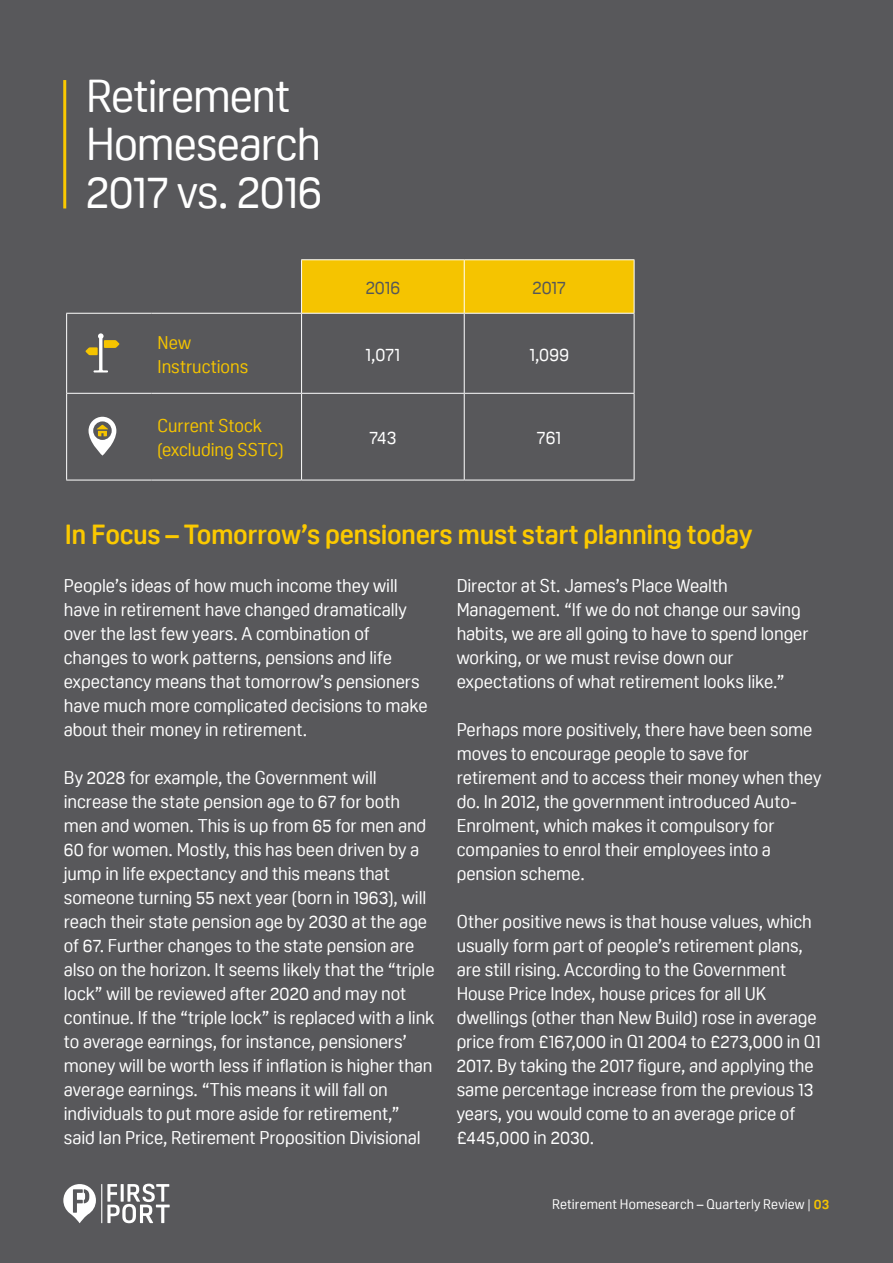
<style>
.page{position:relative;width:893px;height:1263px;background:#58585b}
.page>*{position:absolute;margin:0;border:0;box-sizing:border-box;transform-origin:0 0}
.t1{font:45px/48px "Oscine";letter-spacing:-.02em;color:#fff}
.t2{font:700 27px "Oscine";letter-spacing:-.015em;color:#fbc900}
.t3{font:18px/24px "Oscine";letter-spacing:-.005em;color:#fff}
.t4{font:18px/24px "Oscine";letter-spacing:-.005em;color:#f5c400}
.t5{font:18px "Oscine";letter-spacing:-.01em;color:#555759}
.t6{font:13.5px "Oscine";letter-spacing:.01em;color:#fff}
.s1{font-weight:700;color:#f5c400}
</style>
<div class="page">
<svg style="left:63px;top:1184px;width:107px;height:39px"></svg>
<div style="left:302px;top:260px;width:332px;height:53px;background:#f5c400"></div>
<hr style="left:66px;top:313px;width:86px;height:1px;background:#fff">
<hr style="left:66px;top:314px;width:1px;height:79px;background:#fff">
<hr style="left:152px;top:313px;width:150px;height:1px;background:#fff">
<hr style="left:301px;top:314px;width:1px;height:79px;background:#fff">
<hr style="left:464px;top:314px;width:1px;height:79px;background:#fff">
<hr style="left:634px;top:314px;width:1px;height:79px;background:#fff">
<hr style="left:66px;top:393px;width:86px;height:1px;background:#fff">
<hr style="left:66px;top:394px;width:1px;height:86px;background:#fff">
<hr style="left:152px;top:393px;width:150px;height:1px;background:#fff">
<hr style="left:302px;top:393px;width:162px;height:1px;background:#fff">
<hr style="left:301px;top:394px;width:1px;height:86px;background:#fff">
<hr style="left:464px;top:393px;width:170px;height:1px;background:#fff">
<hr style="left:464px;top:394px;width:1px;height:86px;background:#fff">
<hr style="left:634px;top:394px;width:1px;height:86px;background:#fff">
<hr style="left:66px;top:480px;width:86px;height:1px;background:#fff">
<hr style="left:152px;top:480px;width:150px;height:1px;background:#fff">
<hr style="left:302px;top:480px;width:162px;height:1px;background:#fff">
<hr style="left:464px;top:480px;width:170px;height:1px;background:#fff">
<hr style="left:301px;top:259px;width:163px;height:1px;background:#fff">
<hr style="left:301px;top:260px;width:1px;height:53px;background:#fff">
<hr style="left:464px;top:259px;width:170px;height:1px;background:#fff">
<hr style="left:464px;top:260px;width:1px;height:53px;background:#fff">
<hr style="left:634px;top:260px;width:1px;height:53px;background:#fff">
<hr style="left:302px;top:313px;width:162px;height:1px;background:#fff">
<hr style="left:464px;top:313px;width:170px;height:1px;background:#fff">
<hr style="left:63px;top:80px;width:3px;height:128px;background:#fbc900">
<svg style="left:89px;top:417px;width:27px;height:39px"></svg>
<svg style="left:85px;top:333px;width:34px;height:39px"></svg>
<h1 class="t1" style="left:86px;top:72px;width:237px">Retirement<br>Homesearch<br>2017 vs. 2016</h1>
<p class="t4" style="left:158px;top:330px;width:92px">New<br>Instructions</p>
<p class="t4" style="left:158px;top:414px;width:128px">Current Stock (excluding SSTC)</p>
<p class="t5" style="left:366px;top:278px;width:36px">2016</p>
<p class="t5" style="left:532px;top:278px;width:35px">2017</p>
<p class="t3" style="left:365px;top:342px;width:37px">1,071</p>
<p class="t3" style="left:529px;top:342px;width:41px">1,099</p>
<p class="t3" style="left:369px;top:426px;width:28px">743</p>
<p class="t3" style="left:537px;top:426px;width:26px">761</p>
<h2 class="t2" style="left:65px;top:519px;width:689px">In Focus – Tomorrow’s pensioners must start planning today</h2>
<p class="t3" style="left:64px;top:574px;width:365px">People’s ideas of how much income they will have in retirement have changed dramatically over the last few years. A combination of changes to work patterns, pensions and life expectancy means that tomorrow’s pensioners have much more complicated decisions to make about their money in retirement.</p>
<p class="t3" style="left:64px;top:766px;width:372px">By 2028 for example, the Government will increase the state pension age to 67 for both men and women. This is up from 65 for men and 60 for women. Mostly, this has been driven by a jump in life expectancy and this means that someone turning 55 next year (born in 1963), will reach their state pension age by 2030 at the age of 67. Further changes to the state pension are also on the horizon. It seems likely that the “triple lock” will be reviewed after 2020 and may not continue. If the “triple lock” is replaced with a link to average earnings, for instance, pensioners’ money will be worth less if inflation is higher than average earnings. “This means it will fall on individuals to put more aside for retirement,” said Ian Price, Retirement Proposition Divisional</p>
<p class="t3" style="left:457px;top:573px;width:353px">Director at St. James’s Place Wealth Management. “If we do not change our saving habits, we are all going to have to spend longer working, or we must revise down our expectations of what retirement looks like.”</p>
<p class="t3" style="left:457px;top:717px;width:366px">Perhaps more positively, there have been some moves to encourage people to save for retirement and to access their money when they do. In 2012, the government introduced Auto-Enrolment, which makes it compulsory for companies to enrol their employees into a pension scheme.</p>
<p class="t3" style="left:457px;top:909px;width:366px">Other positive news is that house values, which usually form part of people’s retirement plans, are still rising. According to the Government House Price Index, house prices for all UK dwellings (other than New Build) rose in average price from £167,000 in Q1 2004 to £273,000 in Q1<br>2017. By taking the 2017 figure, and applying the same percentage increase from the previous 13 years, you would come to an average price of £445,000 in 2030.</p>
<p class="t6" style="left:552px;top:1197px;width:279px">Retirement Homesearch – Quarterly Review | <span class="s1">03</span></p>
</div>
